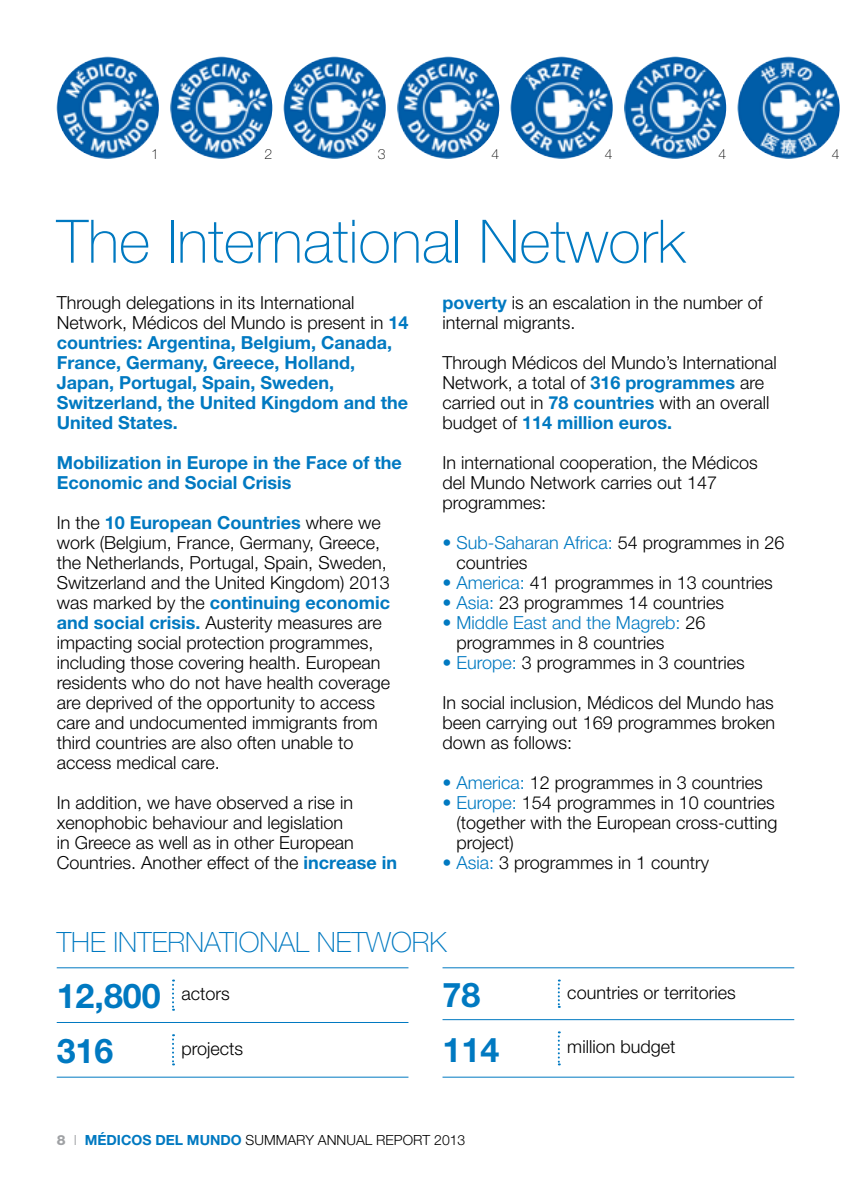
<style>
.page{position:relative;width:851px;height:1191px;background:#fff}
.page>*{position:absolute;margin:0;border:0;box-sizing:border-box;transform-origin:0 0}
.t1{font:100 60px "Helvetica Neue";color:#0079c1}
.t2{font:700 34px/54.6px "Helvetica Neue";color:#0079c1}
.t3{font:100 28px "Helvetica Neue";color:#0079c1}
.t4{font:300 18px/20px "Helvetica Neue";color:#000}
.t5{font:700 18px/20px "Helvetica Neue";color:#0079c1}
.t6{font:300 18px/20px "Helvetica Neue";color:#0079c1}
.t7{font:300 14px "Helvetica Neue";color:#000}
.t8{font:100 14px "Helvetica Neue";color:#000}
.s1{font-weight:300;color:#000}
.s2{font-weight:700;color:#0079c1}
.s3{color:#0079c1}
.s4{color:#000}
.s5{font-weight:800;color:#9fa1a4}
.s6{color:#9fa1a4}
</style>
<div class="page">
<svg style="left:172px;top:979px;width:2px;height:31px"></svg>
<svg style="left:172px;top:1034px;width:2px;height:31px"></svg>
<hr style="left:57px;top:967px;width:351px;height:1px;background:#0079c1">
<hr style="left:57px;top:1022px;width:351px;height:1px;background:#0079c1">
<hr style="left:57px;top:1076px;width:351px;height:1px;background:#0079c1">
<svg style="left:557px;top:979px;width:2px;height:29px"></svg>
<svg style="left:557px;top:1031px;width:2px;height:34px"></svg>
<hr style="left:442px;top:967px;width:352px;height:1px;background:#0079c1">
<hr style="left:442px;top:1019px;width:352px;height:1px;background:#0079c1">
<hr style="left:442px;top:1076px;width:352px;height:1px;background:#0079c1">
<img style="left:510px;top:57px;width:102px;height:102px;border-radius:51px">
<img style="left:57px;top:57px;width:102px;height:102px;border-radius:51px">
<img style="left:170px;top:57px;width:102px;height:102px;border-radius:51px">
<img style="left:283px;top:57px;width:103px;height:102px;border-radius:51px">
<img style="left:397px;top:57px;width:102px;height:102px;border-radius:51px">
<img style="left:624px;top:57px;width:102px;height:102px;border-radius:51px">
<img style="left:737px;top:57px;width:102px;height:102px;border-radius:51px">
<p class="t8" style="left:151px;top:146px;width:9px">1</p>
<p class="t8" style="left:264px;top:146px;width:9px">2</p>
<p class="t8" style="left:378px;top:146px;width:9px">3</p>
<p class="t8" style="left:491px;top:146px;width:9px">4</p>
<p class="t8" style="left:604px;top:146px;width:9px">4</p>
<p class="t8" style="left:718px;top:146px;width:9px">4</p>
<p class="t8" style="left:831px;top:146px;width:9px">4</p>
<h1 class="t1" style="left:57px;top:207px;width:629px">The International Network</h1>
<p class="t5" style="left:57px;top:292px;width:353px"><span class="s1">Through delegations in its International Network, Médicos del Mundo is present in</span> 14 countries: Argentina, Belgium, Canada, France, Germany, Greece, Holland, Japan, Portugal, Spain, Sweden, Switzerland, the United Kingdom and the United States.</p>
<p class="t5" style="left:57px;top:452px;width:346px">Mobilization in Europe in the Face of the<br>Economic and Social Crisis</p>
<p class="t4" style="left:57px;top:512px;width:335px">In the <span class="s2">10 European Countries</span> where we work (Belgium, France, Germany, Greece, the Netherlands, Portugal, Spain, Sweden, Switzerland and the United Kingdom) 2013 was marked by the <span class="s2">continuing economic and social crisis.</span> Austerity measures are impacting social protection programmes, including those covering health. European residents who do not have health coverage are deprived of the opportunity to access care and undocumented immigrants from third countries are also often unable to access medical care.</p>
<p class="t4" style="left:57px;top:792px;width:342px">In addition, we have observed a rise in xenophobic behaviour and legislation<br>in Greece as well as in other European Countries. Another effect of the <span class="s2">increase in</span></p>
<p class="t4" style="left:442px;top:292px;width:321px"><span class="s2">poverty</span> is an escalation in the number of internal migrants.</p>
<p class="t4" style="left:442px;top:352px;width:336px">Through Médicos del Mundo’s International Network, a total of <span class="s2">316 programmes</span> are carried out in <span class="s2">78 countries</span> with an overall budget of <span class="s2">114 million euros.</span></p>
<p class="t4" style="left:442px;top:452px;width:317px">In international cooperation, the Médicos del Mundo Network carries out 147 programmes:</p>
<p class="t4" style="left:456px;top:532px;width:329px;text-indent:-14px"><span class="s3">• Sub-Saharan Africa:</span> 54 programmes in 26 countries</p>
<p class="t4" style="left:442px;top:572px;width:332px"><span class="s3">• America:</span> 41 programmes in 13 countries</p>
<p class="t4" style="left:442px;top:592px;width:283px"><span class="s3">• Asia:</span> 23 programmes 14 countries</p>
<p class="t6" style="left:456px;top:612px;width:250px;text-indent:-14px">• Middle East and the Magreb: <span class="s4">26 programmes in 8 countries</span></p>
<p class="t4" style="left:442px;top:652px;width:304px"><span class="s3">• Europe:</span> 3 programmes in 3 countries</p>
<p class="t4" style="left:442px;top:692px;width:334px;text-align:justify">In social inclusion, Médicos del Mundo has been carrying out 169 programmes broken down as follows:</p>
<p class="t4" style="left:442px;top:772px;width:322px"><span class="s3">• America:</span> 12 programmes in 3 countries</p>
<p class="t4" style="left:456px;top:792px;width:322px;text-indent:-14px"><span class="s3">• Europe:</span> 154 programmes in 10 countries (together with the European cross-cutting project)</p>
<p class="t4" style="left:442px;top:852px;width:268px"><span class="s3">• Asia:</span> 3 programmes in 1 country</p>
<h3 class="t3" style="left:57px;top:926px;width:391px">THE InternaTi onal NETWOR K</h3>
<h2 class="t2" style="left:57px;top:968px;width:175px">12,800 <sup>actors<br></sup>316</h2>
<h2 class="t2" style="left:442px;top:966px;width:39px">78</h2>
<p class="t4" style="left:567px;top:982px;width:170px">countries or territories</p>
<h2 class="t2" style="left:442px;top:1021px;width:58px">114</h2>
<p class="t4" style="left:567px;top:1036px;width:109px">million budget</p>
<p class="t4" style="left:181px;top:1038px;width:63px">projects</p>
<p class="t7" style="left:57px;top:1131px;width:410px"><span class="s5">8</span> <span class="s6">I</span> <span class="s2">mÉdicos del mundo</span> summary annual report 2013</p>
</div>
